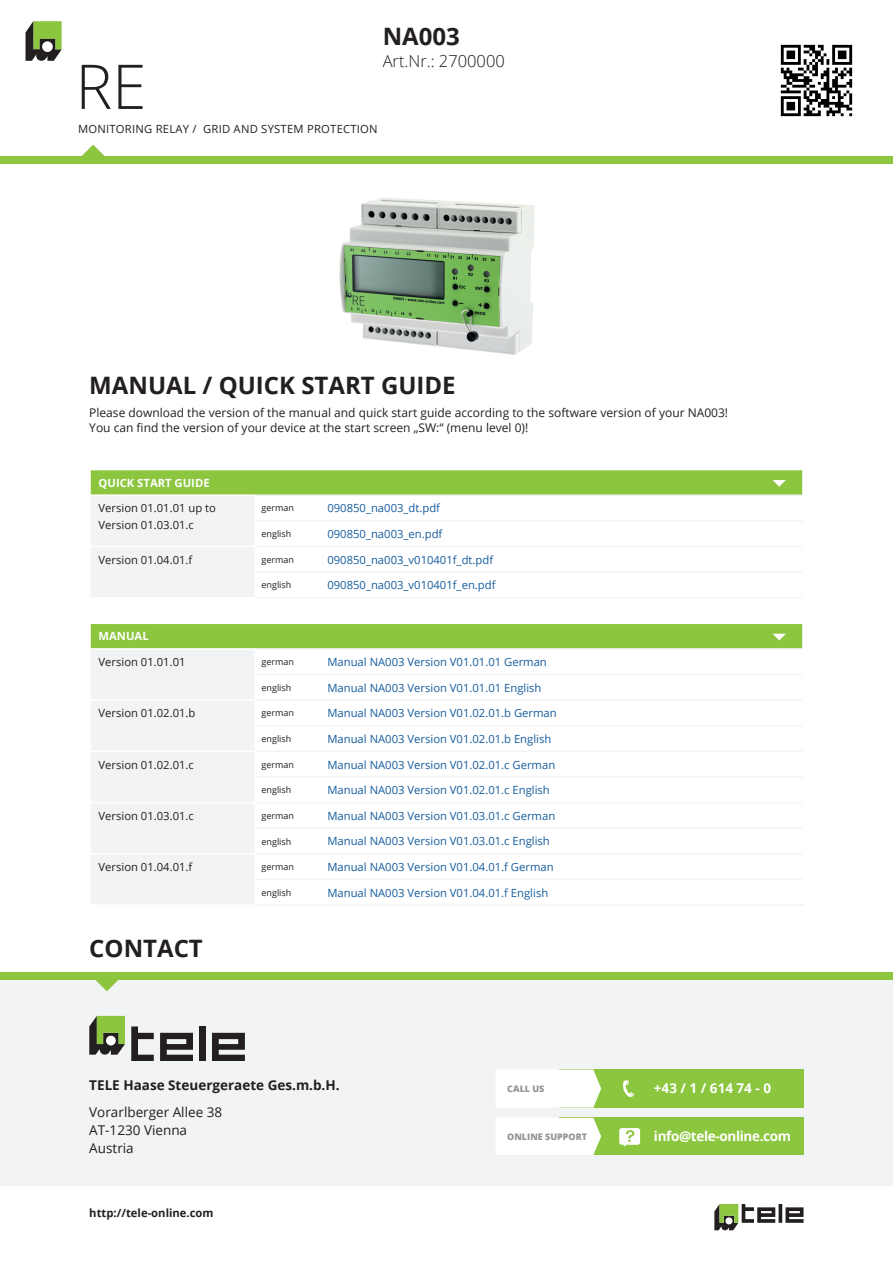
<style>
.page{position:relative;width:893px;height:1263px;background:#fff}
.page>*{position:absolute;margin:0;border:0;box-sizing:border-box;transform-origin:0 0}
.t1{font:300 61.8px "Open Sans";color:#231f20}
.t2{font:700 24px "Open Sans";color:#231f20}
.t3{font:300 16.5px "Open Sans";color:#231f20}
.t4{font:13.5px/18px "Open Sans";color:#231f20}
.t5{font:700 13.5px "Open Sans";letter-spacing:-.025em;color:#fff}
.t6{font:700 13.5px "Open Sans";color:#231f20}
.t7{font:12px/14.4px "Open Sans";color:#231f20}
.t8{font:11.25px "Open Sans";color:#175d9e}
.t9{font:11.25px/16.5px "Open Sans";color:#231f20}
.t10{font:11.25px "Open Sans";letter-spacing:.02em;color:#231f20}
.t11{font:700 11.25px "Open Sans";color:#231f20}
.t12{font:700 11.25px "Open Sans";color:#fff}
.t13{font:9px "Open Sans";color:#231f20}
.t14{font:800 9px "Open Sans";color:#939598}
</style>
<div class="page">
<img style="left:780px;top:44px;width:73px;height:73px">
<img style="left:339px;top:198px;width:195px;height:157px">
<div style="left:91px;top:470px;width:711px;height:24px;background:#8bc63e"></div>
<div style="left:91px;top:496px;width:164px;height:408px;background:#f2f3f4"></div>
<div style="left:255px;top:624px;width:547px;height:24px;background:#8bc63e"></div>
<svg style="left:91px;top:598px;width:163px;height:24px"></svg>
<hr style="left:254px;top:598px;width:2px;height:24px;background:#fff">
<hr style="left:89px;top:546px;width:167px;height:1px;background:#fff">
<hr style="left:89px;top:597px;width:167px;height:1px;background:#fff">
<hr style="left:89px;top:622px;width:166px;height:2px;background:#fff">
<hr style="left:89px;top:699px;width:167px;height:2px;background:#fff">
<hr style="left:89px;top:751px;width:167px;height:1px;background:#fff">
<hr style="left:89px;top:802px;width:167px;height:1px;background:#fff">
<hr style="left:89px;top:853px;width:167px;height:2px;background:#fff">
<hr style="left:89px;top:648px;width:167px;height:2px;background:#fff">
<hr style="left:254px;top:496px;width:2px;height:25px;background:#fff">
<hr style="left:254px;top:521px;width:2px;height:25px;background:#fff">
<hr style="left:254px;top:547px;width:2px;height:25px;background:#fff">
<hr style="left:254px;top:572px;width:2px;height:25px;background:#fff">
<hr style="left:254px;top:650px;width:2px;height:24px;background:#fff">
<hr style="left:254px;top:674px;width:2px;height:25px;background:#fff">
<hr style="left:254px;top:701px;width:2px;height:25px;background:#fff">
<hr style="left:254px;top:726px;width:2px;height:25px;background:#fff">
<hr style="left:254px;top:752px;width:2px;height:25px;background:#fff">
<hr style="left:254px;top:777px;width:2px;height:25px;background:#fff">
<hr style="left:254px;top:803px;width:2px;height:25px;background:#fff">
<hr style="left:254px;top:828px;width:2px;height:25px;background:#fff">
<hr style="left:254px;top:855px;width:2px;height:24px;background:#fff">
<hr style="left:254px;top:879px;width:2px;height:25px;background:#fff">
<hr style="left:256px;top:494px;width:67px;height:2px;background:#f2f3f4">
<hr style="left:323px;top:494px;width:479px;height:2px;background:#f2f3f4">
<hr style="left:256px;top:520px;width:67px;height:2px;background:#f2f3f4">
<hr style="left:323px;top:520px;width:479px;height:2px;background:#f2f3f4">
<hr style="left:256px;top:571px;width:67px;height:2px;background:#f2f3f4">
<hr style="left:323px;top:571px;width:479px;height:2px;background:#f2f3f4">
<hr style="left:256px;top:648px;width:67px;height:2px;background:#f2f3f4">
<hr style="left:323px;top:648px;width:479px;height:2px;background:#f2f3f4">
<hr style="left:256px;top:674px;width:67px;height:1px;background:#f2f3f4">
<hr style="left:323px;top:674px;width:479px;height:1px;background:#f2f3f4">
<hr style="left:256px;top:725px;width:67px;height:1px;background:#f2f3f4">
<hr style="left:323px;top:725px;width:479px;height:1px;background:#f2f3f4">
<hr style="left:256px;top:776px;width:67px;height:2px;background:#f2f3f4">
<hr style="left:323px;top:776px;width:479px;height:2px;background:#f2f3f4">
<hr style="left:256px;top:827px;width:67px;height:2px;background:#f2f3f4">
<hr style="left:323px;top:827px;width:479px;height:2px;background:#f2f3f4">
<hr style="left:256px;top:879px;width:67px;height:1px;background:#f2f3f4">
<hr style="left:323px;top:879px;width:479px;height:1px;background:#f2f3f4">
<hr style="left:256px;top:699px;width:67px;height:2px;background:#f2f3f4">
<hr style="left:323px;top:699px;width:479px;height:2px;background:#f2f3f4">
<hr style="left:256px;top:751px;width:67px;height:1px;background:#f2f3f4">
<hr style="left:323px;top:751px;width:479px;height:1px;background:#f2f3f4">
<hr style="left:256px;top:802px;width:67px;height:1px;background:#f2f3f4">
<hr style="left:323px;top:802px;width:479px;height:1px;background:#f2f3f4">
<hr style="left:256px;top:853px;width:67px;height:2px;background:#f2f3f4">
<hr style="left:323px;top:853px;width:479px;height:2px;background:#f2f3f4">
<hr style="left:256px;top:904px;width:67px;height:2px;background:#f2f3f4">
<hr style="left:323px;top:904px;width:481px;height:2px;background:#f2f3f4">
<hr style="left:256px;top:546px;width:67px;height:1px;background:#f2f3f4">
<hr style="left:323px;top:546px;width:479px;height:1px;background:#f2f3f4">
<hr style="left:256px;top:597px;width:67px;height:1px;background:#f2f3f4">
<hr style="left:323px;top:597px;width:479px;height:1px;background:#f2f3f4">
<svg style="left:772px;top:480px;width:14px;height:7px"></svg>
<svg style="left:772px;top:634px;width:14px;height:6px"></svg>
<div style="left:0;top:975px;width:893px;height:210px;background:#f2f3f4"></div>
<div style="left:559px;top:1118px;width:245px;height:37px;background:#8bc63e"></div>
<div style="left:559px;top:1069px;width:245px;height:38px;background:#8bc63e"></div>
<div style="left:496px;top:1069px;width:105px;height:38px;background:#fff"></div>
<div style="left:496px;top:1118px;width:105px;height:37px;background:#fff"></div>
<svg style="left:623px;top:1080px;width:11px;height:17px"></svg>
<svg style="left:619px;top:1128px;width:21px;height:19px"></svg>
<div style="left:0;top:972px;width:893px;height:8px;background:#8bc63e"></div>
<svg style="left:95px;top:980px;width:23px;height:11px"></svg>
<svg style="left:131px;top:1026px;width:23px;height:35px"></svg>
<div style="left:199px;top:1026px;width:7px;height:35px;background:#231f20"></div>
<svg style="left:212px;top:1033px;width:33px;height:28px"></svg>
<svg style="left:160px;top:1033px;width:33px;height:28px"></svg>
<svg style="left:89px;top:1016px;width:36px;height:39px"></svg>
<div style="left:106px;top:1036px;width:10px;height:9px;background:#fff;border-radius:50%"></div>
<hr style="left:779px;top:1204px;width:3px;height:19px;background:#231f20">
<svg style="left:785px;top:1207px;width:18px;height:16px"></svg>
<svg style="left:714px;top:1204px;width:61px;height:26px"></svg>
<div style="left:725px;top:1217px;width:7px;height:7px;background:#fff;border-radius:50%"></div>
<div style="left:0;top:156px;width:893px;height:8px;background:#8bc63e"></div>
<svg style="left:82px;top:145px;width:23px;height:11px"></svg>
<svg style="left:26px;top:21px;width:36px;height:40px"></svg>
<div style="left:36px;top:50px;width:11px;height:11px;background:#231f20;border-radius:50%"></div>
<div style="left:42px;top:41px;width:11px;height:11px;background:#fff;border-radius:50%"></div>
<h1 class="t1" style="left:75px;top:44px;width:72px">RE</h1>
<h2 class="t2" style="left:383px;top:20px;width:79px">NA003</h2>
<h3 class="t3" style="left:383px;top:50px;width:124px">Art.Nr.: 2700000</h3>
<p class="t10" style="left:78px;top:121px;width:301px">MONITORING RELAY / GRID AND SYSTEM PROTECTION</p>
<h2 class="t2" style="left:89px;top:368px;width:368px">MANUAL / QUICK START GUIDE</h2>
<p class="t7" style="left:89px;top:406px;width:640px">Please download the version of the manual and quick start guide according to the software version of your NA003!<br>You can find the version of your device at the start screen „SW:“ (menu level 0)!</p>
<p class="t12" style="left:99px;top:475px;width:113px">QUICK START GUIDE</p>
<p class="t9" style="left:99px;top:500px;width:119px">Version 01.01.01 up to<br>Version 01.03.01.c</p>
<p class="t13" style="left:261px;top:502px;width:34px">german</p>
<p class="t8" style="left:327px;top:500px;width:114px">090850_na003_dt.pdf</p>
<p class="t13" style="left:261px;top:528px;width:31px">english</p>
<p class="t8" style="left:327px;top:526px;width:116px">090850_na003_en.pdf</p>
<p class="t9" style="left:99px;top:551px;width:95px">Version 01.04.01.f</p>
<p class="t13" style="left:261px;top:553px;width:34px">german</p>
<p class="t8" style="left:327px;top:552px;width:167px">090850_na003_v010401f_dt.pdf</p>
<p class="t13" style="left:261px;top:579px;width:31px">english</p>
<p class="t8" style="left:327px;top:577px;width:170px">090850_na003_v010401f_en.pdf</p>
<p class="t12" style="left:99px;top:628px;width:52px">MANUAL</p>
<p class="t9" style="left:99px;top:653px;width:89px">Version 01.01.01</p>
<p class="t13" style="left:261px;top:656px;width:34px">german</p>
<p class="t8" style="left:327px;top:654px;width:221px">Manual NA003 Version V01.01.01 German</p>
<p class="t13" style="left:261px;top:681px;width:31px">english</p>
<p class="t8" style="left:327px;top:680px;width:216px">Manual NA003 Version V01.01.01 English</p>
<p class="t9" style="left:99px;top:705px;width:98px">Version 01.02.01.b</p>
<p class="t13" style="left:261px;top:707px;width:34px">german</p>
<p class="t8" style="left:327px;top:705px;width:231px">Manual NA003 Version V01.02.01.b German</p>
<p class="t13" style="left:261px;top:733px;width:31px">english</p>
<p class="t8" style="left:327px;top:731px;width:225px">Manual NA003 Version V01.02.01.b English</p>
<p class="t9" style="left:99px;top:756px;width:97px">Version 01.02.01.c</p>
<p class="t13" style="left:261px;top:758px;width:34px">german</p>
<p class="t8" style="left:327px;top:757px;width:229px">Manual NA003 Version V01.02.01.c German</p>
<p class="t13" style="left:261px;top:784px;width:31px">english</p>
<p class="t8" style="left:327px;top:782px;width:224px">Manual NA003 Version V01.02.01.c English</p>
<p class="t9" style="left:99px;top:807px;width:97px">Version 01.03.01.c</p>
<p class="t13" style="left:261px;top:809px;width:34px">german</p>
<p class="t8" style="left:327px;top:808px;width:229px">Manual NA003 Version V01.03.01.c German</p>
<p class="t13" style="left:261px;top:835px;width:31px">english</p>
<p class="t8" style="left:327px;top:833px;width:224px">Manual NA003 Version V01.03.01.c English</p>
<p class="t9" style="left:99px;top:858px;width:95px">Version 01.04.01.f</p>
<p class="t13" style="left:261px;top:861px;width:34px">german</p>
<p class="t8" style="left:327px;top:859px;width:228px">Manual NA003 Version V01.04.01.f German</p>
<p class="t13" style="left:261px;top:886px;width:31px">english</p>
<p class="t8" style="left:327px;top:885px;width:222px">Manual NA003 Version V01.04.01.f English</p>
<h2 class="t2" style="left:89px;top:931px;width:115px">CONTACT</h2>
<p class="t6" style="left:89px;top:1076px;width:252px">TELE Haase Steuergeraete Ges.m.b.H.</p>
<p class="t4" style="left:89px;top:1103px;width:134px">Vorarlberger Allee 38<br>AT-1230 Vienna<br>Austria</p>
<p class="t11" style="left:89px;top:1205px;width:126px">http://tele-online.com</p>
<p class="t14" style="left:507px;top:1082px;width:39px">CALL US</p>
<p class="t5" style="left:654px;top:1079px;width:119px">+43 / 1 / 614 74 - 0</p>
<p class="t14" style="left:507px;top:1130px;width:81px">ONLINE SUPPORT</p>
<p class="t5" style="left:654px;top:1126px;width:139px">info@tele-online.com</p>
</div>
